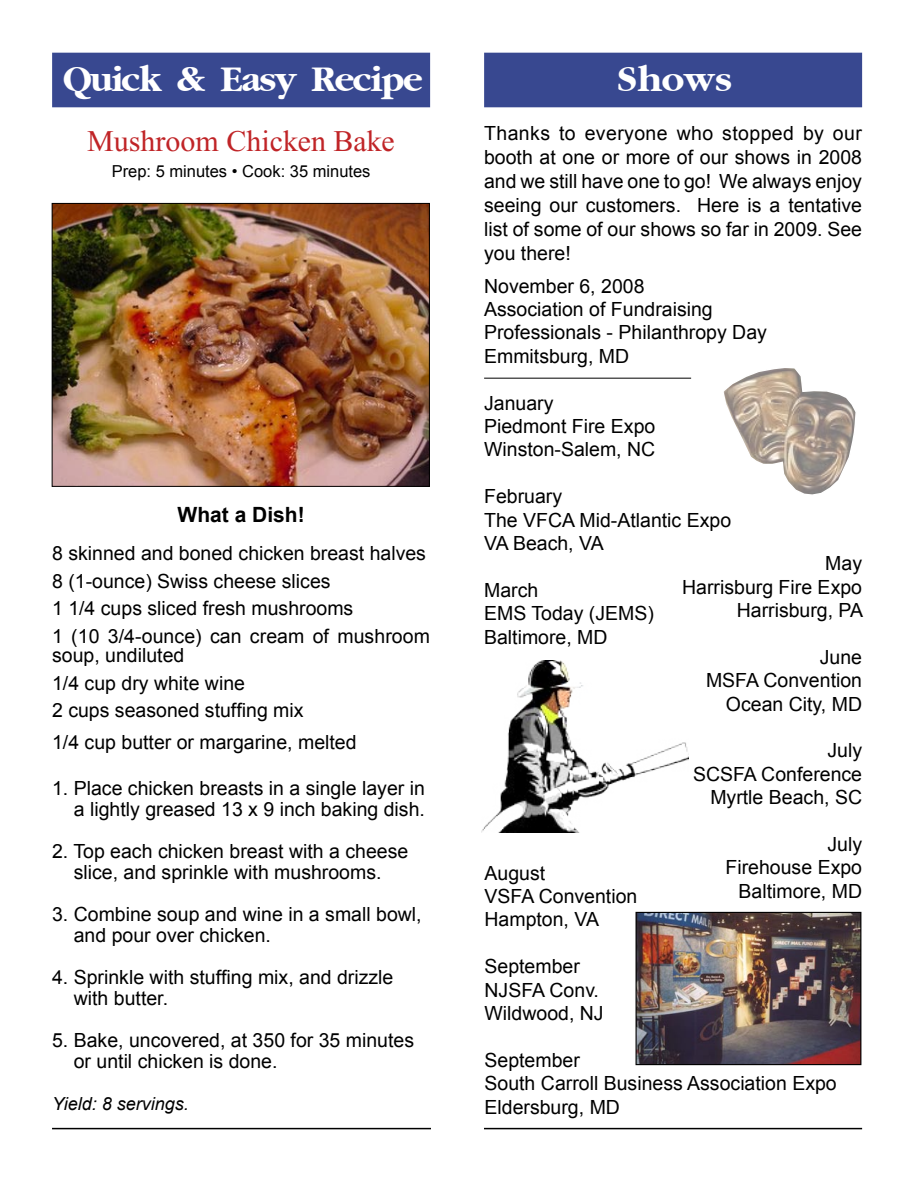
<style>
.page{position:relative;width:918px;height:1188px;background:#fff}
.page>*{position:absolute;margin:0;border:0;box-sizing:border-box;transform-origin:0 0}
.t1{font:700 37.5px "Gatineau";letter-spacing:-.04em;color:#fff}
.t2{font:30px "Times New Roman";color:#c02427}
.t3{font:700 21px "Arial";color:#000}
.t4{font:19.5px/24px "Arial";color:#000}
.t5{font:italic 18px "Arial";color:#000}
.t6{font:16.5px "Arial";color:#000}
</style>
<div class="page">
<hr style="left:52px;top:1128px;width:810px;height:1px;background:#000">
<div style="left:431px;top:1120px;width:52px;height:17px;background:#fff"></div>
<svg style="left:723px;top:368px;width:133px;height:127px"></svg>
<div style="left:53px;top:54px;width:376px;height:52px;background:#384890"></div>
<div style="left:52px;top:53px;width:378px;height:54px;border:2px solid #384890"></div>
<div style="left:485px;top:54px;width:376px;height:52px;background:#384890"></div>
<div style="left:484px;top:53px;width:378px;height:54px;border:2px solid #384890"></div>
<img style="left:481px;top:660px;width:208px;height:172px">
<img style="left:54px;top:205px;width:374px;height:280px">
<div style="left:52px;top:203px;width:378px;height:284px;border:1px solid #000"></div>
<hr style="left:484px;top:378px;width:207px;height:1px;background:#000">
<img style="left:638px;top:914px;width:221px;height:149px">
<div style="left:636px;top:912px;width:225px;height:153px;border:1px solid #000"></div>
<p class="t1" style="left:63px;top:59px;width:361px">Quick &amp; Easy Recipe</p>
<p class="t1" style="left:618px;top:59px;width:116px">Shows</p>
<p class="t2" style="left:87px;top:124px;width:309px">Mushroom Chicken Bake</p>
<p class="t6" style="left:112px;top:160px;width:260px">Prep: 5 minutes • Cook: 35 minutes</p>
<p class="t3" style="left:178px;top:501px;width:129px">What a Dish!</p>
<p class="t4" style="left:52px;top:541px;width:375px">8 skinned and boned chicken breast halves</p>
<p class="t4" style="left:52px;top:569px;width:280px">8 (1-ounce) Swiss cheese slices</p>
<p class="t4" style="left:52px;top:597px;width:303px">1 1/4 cups sliced fresh mushrooms</p>
<p class="t4" style="left:52px;top:626px;width:379px;line-height:19.5px">1 (10 3/4-ounce) can cream of mushroom soup, undiluted</p>
<p class="t4" style="left:52px;top:671px;width:194px">1/4 cup dry white wine</p>
<p class="t4" style="left:52px;top:699px;width:253px">2 cups seasoned stuffing mix</p>
<p class="t4" style="left:52px;top:730px;width:306px">1/4 cup butter or margarine, melted</p>
<p class="t4" style="left:52px;top:778px;width:374px;line-height:21px;text-align:right">1. Place chicken breasts in a single layer in a lightly greased 13 x 9 inch baking dish.</p>
<p class="t4" style="left:52px;top:841px;width:358px;line-height:21px;text-align:center">2. Top each chicken breast with a cheese slice, and sprinkle with mushrooms.</p>
<p class="t4" style="left:74px;top:904px;width:349px;line-height:21px;text-indent:-22px">3. Combine soup and wine in a small bowl, and pour over chicken.</p>
<p class="t4" style="left:52px;top:966px;width:343px">4. Sprinkle with stuffing mix, and drizzle</p>
<p class="t4" style="left:74px;top:987px;width:96px">with butter.</p>
<p class="t4" style="left:52px;top:1029px;width:364px">5. Bake, uncovered, at 350 for 35 minutes</p>
<p class="t4" style="left:74px;top:1050px;width:205px">or until chicken is done.</p>
<p class="t5" style="left:52px;top:1092px;width:138px">Yield: 8 servings.</p>
<p class="t4" style="left:484px;top:122px;width:380px;text-align:justify">Thanks to everyone who stopped by our booth at one or more of our shows in 2008 and we still have one to go! We always enjoy seeing our customers. Here is a tentative list of some of our shows so far in 2009. See you there!</p>
<p class="t4" style="left:484px;top:274px;width:162px">November 6, 2008</p>
<p class="t4" style="left:484px;top:297px;width:230px">Association of Fundraising</p>
<p class="t4" style="left:484px;top:321px;width:284px">Professionals - Philanthropy Day</p>
<p class="t4" style="left:484px;top:344px;width:147px">Emmitsburg, MD</p>
<p class="t4" style="left:484px;top:391px;width:71px">January</p>
<p class="t4" style="left:484px;top:414px;width:173px">Piedmont Fire Expo</p>
<p class="t4" style="left:484px;top:438px;width:173px">Winston-Salem, NC</p>
<p class="t4" style="left:484px;top:485px;width:80px">February</p>
<p class="t4" style="left:484px;top:508px;width:249px">The VFCA Mid-Atlantic Expo</p>
<p class="t4" style="left:484px;top:531px;width:121px">VA Beach, VA</p>
<p class="t4" style="left:484px;top:578px;width:56px">March</p>
<p class="t4" style="left:484px;top:602px;width:171px">EMS Today (JEMS)</p>
<p class="t4" style="left:484px;top:625px;width:125px">Baltimore, MD</p>
<p class="t4" style="left:825px;top:551px;width:38px">May</p>
<p class="t4" style="left:682px;top:575px;width:181px">Harrisburg Fire Expo</p>
<p class="t4" style="left:737px;top:598px;width:128px">Harrisburg, PA</p>
<p class="t4" style="left:820px;top:645px;width:44px">June</p>
<p class="t4" style="left:706px;top:668px;width:158px">MSFA Convention</p>
<p class="t4" style="left:726px;top:692px;width:138px">Ocean City, MD</p>
<p class="t4" style="left:827px;top:739px;width:36px">July</p>
<p class="t4" style="left:693px;top:762px;width:171px">SCSFA Conference</p>
<p class="t4" style="left:710px;top:785px;width:153px">Myrtle Beach, SC</p>
<p class="t4" style="left:827px;top:832px;width:36px">July</p>
<p class="t4" style="left:726px;top:856px;width:138px">Firehouse Expo</p>
<p class="t4" style="left:739px;top:879px;width:125px">Baltimore, MD</p>
<p class="t4" style="left:485px;top:861px;width:62px">August</p>
<p class="t4" style="left:485px;top:884px;width:154px">VSFA Convention</p>
<p class="t4" style="left:485px;top:908px;width:116px">Hampton, VA</p>
<p class="t4" style="left:485px;top:955px;width:97px">September</p>
<p class="t4" style="left:485px;top:978px;width:116px">NJSFA Conv.</p>
<p class="t4" style="left:485px;top:1001px;width:121px">Wildwood, NJ</p>
<p class="t4" style="left:485px;top:1048px;width:97px">September</p>
<p class="t4" style="left:485px;top:1072px;width:354px">South Carroll Business Association Expo</p>
<p class="t4" style="left:485px;top:1095px;width:137px">Eldersburg, MD</p>
</div>
